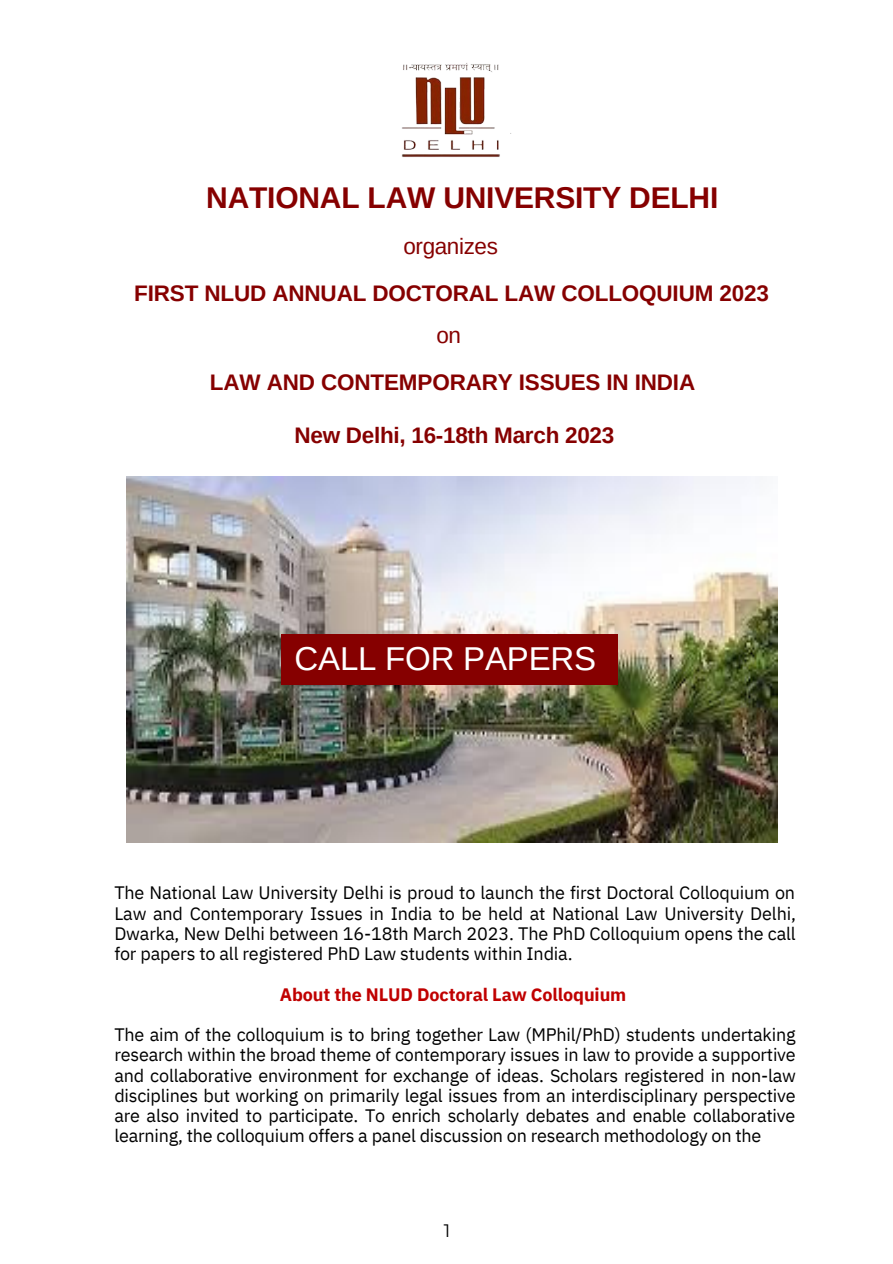
<style>
.page{position:relative;width:893px;height:1264px;background:#fff}
.page>*{position:absolute;margin:0;border:0;box-sizing:border-box;transform-origin:0 0}
.t1{font:33px "Arimo";letter-spacing:-.005em;color:#fff}
.t2{font:700 30px "Arimo";letter-spacing:-.005em;color:#860000}
.t3{font:700 22.5px "Arimo";letter-spacing:-.005em;color:#860000}
.t4{font:22.5px "Arimo";letter-spacing:-.015em;color:#860000}
.t5{font:18px/20.2px "IBM Plex Sans";letter-spacing:-.01em;color:#000;text-align:justify}
.t6{font:700 18px "IBM Plex Sans";letter-spacing:-.005em;color:#c00000}
.t7{font:18px "Montserrat";color:#000}
</style>
<div class="page">
<img style="left:126px;top:476px;width:651px;height:366px">
<img style="left:401px;top:63px;width:110px;height:94px">
<div style="left:281px;top:634px;width:336px;height:50px;background:#860000"></div>
<h2 class="t2" style="left:206px;top:181px;width:513px">NATIONAL LAW UNIVERSITY DELHI</h2>
<p class="t4" style="left:403px;top:234px;width:96px">organizes</p>
<p class="t3" style="left:134px;top:281px;width:636px">FIRST NLUD ANNUAL DOCTORAL LAW COLLOQUIUM 2023</p>
<p class="t4" style="left:436px;top:323px;width:26px">on</p>
<p class="t3" style="left:210px;top:369px;width:486px">LAW AND CONTEMPORARY ISSUES IN INDIA</p>
<p class="t3" style="left:294px;top:422px;width:321px">New Delhi, 16-18th March 2023</p>
<h1 class="t1" style="left:294px;top:640px;width:303px">CALL FOR PAPERS</h1>
<p class="t5" style="left:114px;top:882px;width:683px">The National Law University Delhi is proud to launch the first Doctoral Colloquium on Law and Contemporary Issues in India to be held at National Law University Delhi, Dwarka, New Delhi between 16-18th March 2023. The PhD Colloquium opens the call for papers to all registered PhD Law students within India.</p>
<p class="t6" style="left:280px;top:982px;width:348px">About the NLUD Doctoral Law Colloquium</p>
<p class="t5" style="left:114px;top:1024px;width:683px">The aim of the colloquium is to bring together Law (MPhil/PhD) students undertaking research within the broad theme of contemporary issues in law to provide a supportive and collaborative environment for exchange of ideas. Scholars registered in non-law disciplines but working on primarily legal issues from an interdisciplinary perspective are also invited to participate. To enrich scholarly debates and enable collaborative learning, the colloquium offers a panel discussion on research methodology on the</p>
<p class="t7" style="left:444px;top:1219px;width:8px">1</p>
</div>
